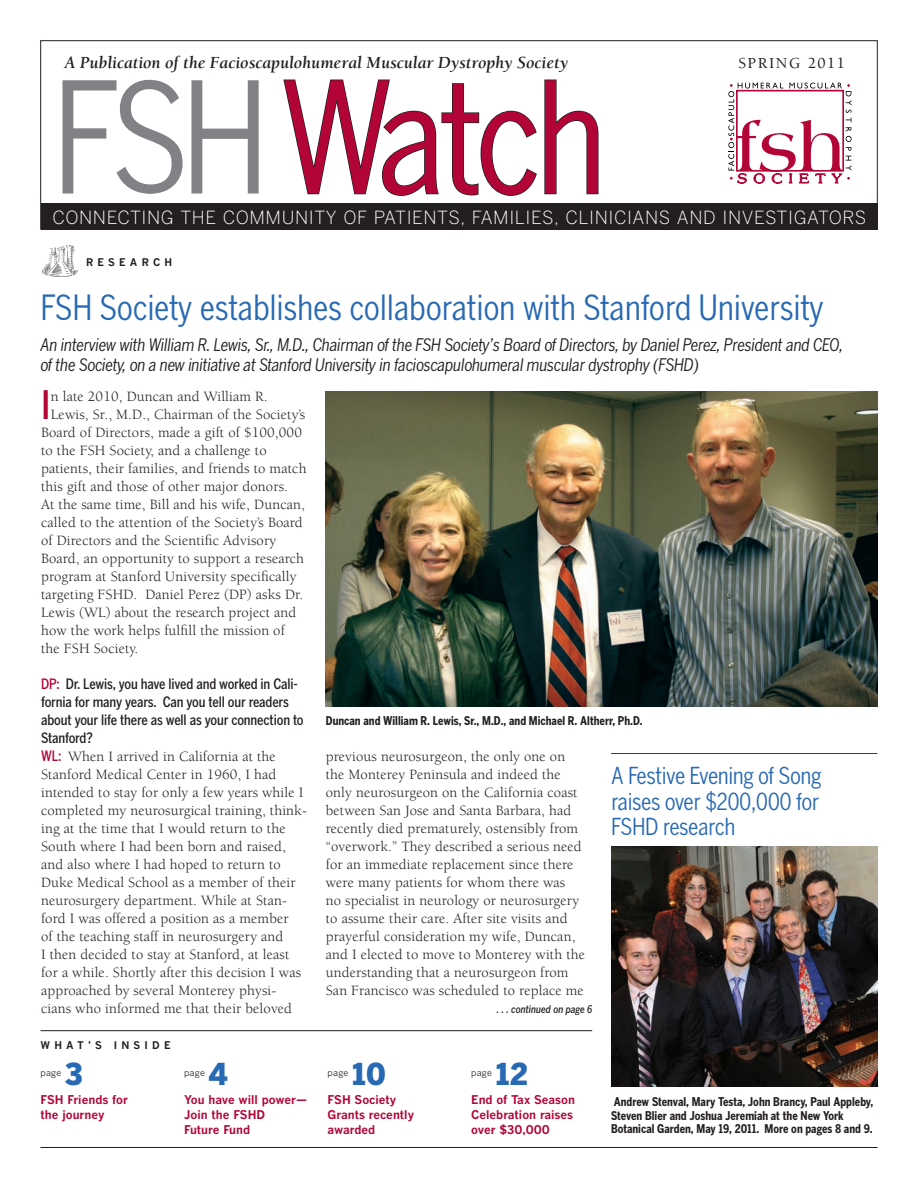
<style>
.page{position:relative;width:918px;height:1188px;background:#fff}
.page>*{position:absolute;margin:0;border:0;box-sizing:border-box;transform-origin:0 0}
.t1{font:condensed 153px "Benton Gothic";letter-spacing:-.055em;color:#b30437}
.t2{font:500 condensed 39px "Benton Gothic";color:#b30437}
.t3{font:condensed 34.5px "Benton Gothic";letter-spacing:-.01em;color:#2869b3}
.t4{font:900 30px "Benton Gothic";color:#2869b3}
.t5{font:condensed 23.25px/25.5px "Benton Gothic";letter-spacing:-.02em;color:#2869b3;text-align:justify}
.t6{font:300 18px "Benton Gothic";letter-spacing:.03em;color:#fff}
.t7{font:italic 700 17.4px "Berkeley";color:#231f20}
.t8{font:italic condensed 17.25px/19.5px "Benton Gothic";letter-spacing:-.02em;color:#231f20}
.t9{font:500 15.75px "Berkeley";letter-spacing:.1em;color:#231f20}
.t10{font:14.7px/18px "Berkeley";letter-spacing:.01em;color:#231f20}
.t11{font:500 condensed 14.25px/18px "Benton Gothic";letter-spacing:-.01em;color:#231f20}
.t12{font:700 condensed 12px/13.5px "Benton Gothic";color:#231f20}
.t13{font:700 12px/15px "Benton Gothic";color:#b30437}
.t14{font:700 10.5px "Benton Gothic";letter-spacing:.4em;color:#231f20}
.t15{font:italic 500 condensed 10.5px "Benton Gothic";color:#231f20}
.t16{font:9px "Benton Gothic";letter-spacing:.02em;color:#231f20}
.s1{color:#808285}
.s2{color:#b30437}
.s3{font-family:"Benton Gothic";font-weight:500;font-stretch:condensed;font-size:14.25px;color:#b30437}
</style>
<div class="page">
<hr style="left:40px;top:1147px;width:838px;height:1px;background:#231f20">
<hr style="left:40px;top:1030px;width:552px;height:1px;background:#231f20">
<div style="left:41px;top:203px;width:837px;height:27px;background:#231f20"></div>
<svg style="left:283px;top:79px;width:254px;height:117px"></svg>
<svg style="left:544px;top:79px;width:55px;height:116px"></svg>
<svg style="left:728px;top:83px;width:124px;height:100px"></svg>
<img style="left:42px;top:245px;width:36px;height:32px">
<img style="left:611px;top:846px;width:267px;height:240px">
<img style="left:326px;top:392px;width:552px;height:314px">
<hr style="left:611px;top:753px;width:267px;height:1px;background:#b30437">
<p class="t7" style="left:64px;top:53px;width:505px">A Publication of the Facioscapulohumeral Muscular Dystrophy Society</p>
<p class="t1" style="left:51px;top:48px;width:557px"><span class="s1">FSH</span>Watch</p>
<p class="t9" style="left:738px;top:54px;width:108px">SPRING 2011</p>
<p class="t6" style="left:52px;top:207px;width:816px">CONNECTING THE COMMUNITY OF PATIENTS, FAMILIES, CLINICIANS AND INVESTIGATORS</p>
<p class="t14" style="left:86px;top:255px;width:88px">RESEARCH</p>
<p class="t3" style="left:40px;top:287px;width:785px">FSH Society establishes collaboration with Stanford University</p>
<p class="t8" style="left:40px;top:335px;width:804px">An interview with William R. Lewis, Sr., M.D., Chairman of the FSH Society’s Board of Directors, by Daniel Perez, President and CEO, of the Society, on a new initiative at Stanford University in facioscapulohumeral muscular dystrophy (FSHD)</p>
<p class="t2" style="left:41px;top:381px;width:11px">I</p>
<p class="t10" style="left:51px;top:387px;width:218px">n late 2010, Duncan and William R.</p>
<p class="t10" style="left:51px;top:405px;width:256px">Lewis, Sr., M.D., Chairman of the Society’s</p>
<p class="t10" style="left:41px;top:423px;width:262px">Board of Directors, made a gift of $100,000</p>
<p class="t10" style="left:41px;top:441px;width:227px">to the FSH Society, and a challenge to</p>
<p class="t10" style="left:41px;top:459px;width:267px">patients, their families, and friends to match</p>
<p class="t10" style="left:41px;top:477px;width:248px">this gift and those of other major donors.</p>
<p class="t10" style="left:41px;top:495px;width:265px">At the same time, Bill and his wife, Duncan,</p>
<p class="t10" style="left:41px;top:513px;width:263px">called to the attention of the Society’s Board</p>
<p class="t10" style="left:41px;top:531px;width:237px">of Directors and the Scientific Advisory</p>
<p class="t10" style="left:41px;top:549px;width:264px">Board, an opportunity to support a research</p>
<p class="t10" style="left:41px;top:567px;width:257px">program at Stanford University specifically</p>
<p class="t10" style="left:41px;top:585px;width:264px">targeting FSHD. Daniel Perez (DP) asks Dr.</p>
<p class="t10" style="left:41px;top:603px;width:257px">Lewis (WL) about the research project and</p>
<p class="t10" style="left:41px;top:621px;width:245px">how the work helps fulfill the mission of</p>
<p class="t10" style="left:41px;top:639px;width:99px">the FSH Society.</p>
<p class="t11" style="left:41px;top:674px;width:264px"><span class="s2">DP:</span> Dr. Lewis, you have lived and worked in Cali&shy;fornia for many years. Can you tell our readers about your life there as well as your connection to Stanford?</p>
<p class="t10" style="left:41px;top:747px;width:267px"><span class="s3">WL:</span> When I arrived in California at the Stanford Medical Center in 1960, I had intended to stay for only a few years while I completed my neurosurgical training, think&shy;ing at the time that I would return to the South where I had been born and raised, and also where I had hoped to return to Duke Medical School as a member of their neurosurgery department. While at Stan&shy;ford I was offered a position as a member<br>of the teaching staff in neurosurgery and<br>I then decided to stay at Stanford, at least for a while. Shortly after this decision I was approached by several Monterey physi&shy;cians who informed me that their beloved</p>
<p class="t14" style="left:41px;top:1038px;width:132px">WHAT’S INSIDE</p>
<p class="t12" style="left:326px;top:713px;width:319px">Duncan and William R. Lewis, Sr., M.D., and Michael R. Altherr, Ph.D.</p>
<p class="t10" style="left:326px;top:747px;width:261px">previous neurosurgeon, the only one on the Monterey Peninsula and indeed the only neurosurgeon on the California coast between San Jose and Santa Barbara, had recently died prematurely, ostensibly from “overwork.” They described a serious need for an immediate replacement since there were many patients for whom there was<br>no specialist in neurology or neurosurgery to assume their care. After site visits and prayerful consideration my wife, Duncan, and I elected to move to Monterey with the understanding that a neurosurgeon from San Francisco was scheduled to replace me</p>
<p class="t15" style="left:497px;top:1002px;width:97px">. . . continued on page 6</p>
<p class="t5" style="left:611px;top:763px;width:212px">A Festive Evening of Song raises over $200,000 for FSHD research</p>
<p class="t4" style="left:65px;top:1055px;width:19px">3</p>
<p class="t13" style="left:40px;top:1092px;width:89px">FSH Friends for the journey</p>
<p class="t16" style="left:41px;top:1067px;width:22px">page</p>
<p class="t16" style="left:184px;top:1067px;width:22px">page</p>
<p class="t4" style="left:208px;top:1055px;width:21px">4</p>
<p class="t16" style="left:328px;top:1067px;width:22px">page</p>
<p class="t4" style="left:352px;top:1055px;width:36px">10</p>
<p class="t16" style="left:471px;top:1067px;width:22px">page</p>
<p class="t4" style="left:495px;top:1055px;width:34px">12</p>
<p class="t13" style="left:328px;top:1092px;width:88px">FSH Society<br>Grants recently awarded</p>
<p class="t13" style="left:471px;top:1092px;width:105px">End of Tax Season<br>Celebration raises over $30,000</p>
<p class="t13" style="left:184px;top:1092px;width:125px">You have will power—<br>Join the FSHD<br>Future Fund</p>
<p class="t12" style="left:611px;top:1095px;width:264px">Andrew Stenval, Mary Testa, John Brancy, Paul Appleby,<br>Steven Blier and Joshua Jeremiah at the New York<br>Botanical Garden, May 19, 2011. More on pages 8 and 9.</p>
</div>
